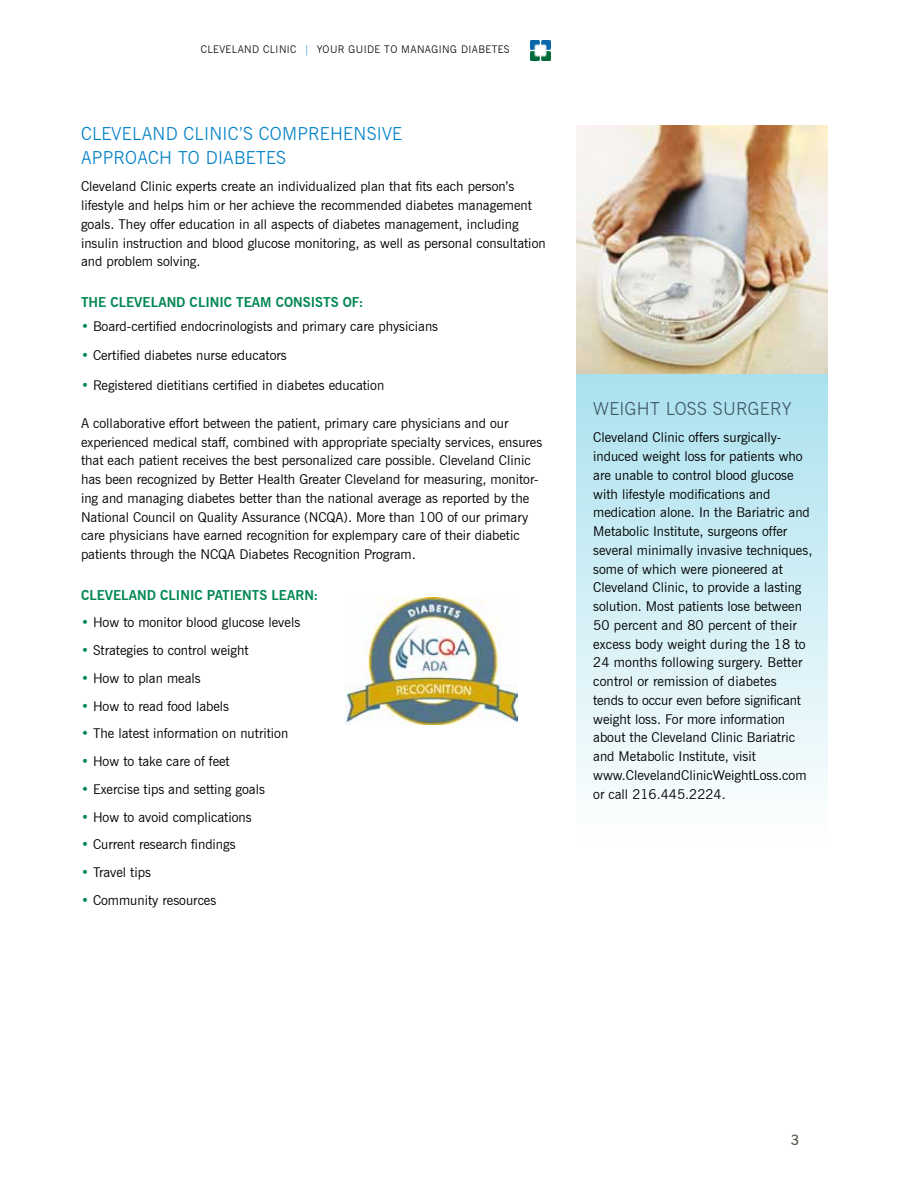
<style>
.page{position:relative;width:918px;height:1188px;background:#fff}
.page>*{position:absolute;margin:0;border:0;box-sizing:border-box;transform-origin:0 0}
.t1{font:300 18px/24px "News Gothic BT";letter-spacing:.015em;color:#0081c6}
.t2{font:300 18px "News Gothic BT";letter-spacing:.015em;color:#425a69}
.t3{font:600 14.25px "News Gothic BT";color:#54534a}
.t4{font:13.5px/18.8px "News Gothic BT";color:#000}
.t5{font:700 13.5px "News Gothic BT";color:#008752}
.t6{font:300 10.5px "News Gothic BT";letter-spacing:.04em;color:#000}
.s1{color:#0081c6}
.s2{color:#008752}
</style>
<div class="page">
<div style="left:576px;top:369px;width:252px;height:473px;background:linear-gradient(to bottom,#a9e1ee,#fefefe)"></div>
<img style="left:576px;top:126px;width:252px;height:248px">
<img style="left:346px;top:598px;width:171px;height:126px">
<img style="left:530px;top:40px;width:20px;height:20px">
<p class="t6" style="left:201px;top:43px;width:311px">CLEVELAND CLINIC <span class="s1">|</span> YOUR GUIDE TO MANAGING DIABETES</p>
<h1 class="t1" style="left:81px;top:121px;width:323px">CLEVELAND CLINIC’S COMPREHENSIVE<br>APPROACH TO DIABETES</h1>
<p class="t4" style="left:81px;top:177px;width:466px">Cleveland Clinic experts create an individualized plan that fits each person’s lifestyle and helps him or her achieve the recommended diabetes management goals. They offer education in all aspects of diabetes management, including insulin instruction and blood glucose monitoring, as well as personal consultation and problem solving.</p>
<p class="t5" style="left:81px;top:294px;width:284px">THE CLEVELAND CLINIC TEAM CONSISTS OF:</p>
<p class="t4" style="left:81px;top:317px;width:359px"><span class="s2">•</span> Board-certified endocrinologists and primary care physicians</p>
<p class="t4" style="left:81px;top:346px;width:207px"><span class="s2">•</span> Certified diabetes nurse educators</p>
<p class="t4" style="left:81px;top:375px;width:305px"><span class="s2">•</span> Registered dietitians certified in diabetes education</p>
<p class="t4" style="left:81px;top:414px;width:463px">A collaborative effort between the patient, primary care physicians and our experienced medical staff, combined with appropriate specialty services, ensures that each patient receives the best personalized care possible. Cleveland Clinic has been recognized by Better Health Greater Cleveland for measuring, monitor&shy;ing and managing diabetes better than the national average as reported by the National Council on Quality Assurance (NCQA). More than 100 of our primary care physicians have earned recognition for explempary care of their diabetic patients through the NCQA Diabetes Recognition Program.</p>
<p class="t5" style="left:81px;top:587px;width:239px">CLEVELAND CLINIC PATIENTS LEARN:</p>
<p class="t4" style="left:81px;top:613px;width:221px"><span class="s2">•</span> How to monitor blood glucose levels</p>
<p class="t4" style="left:81px;top:641px;width:169px"><span class="s2">•</span> Strategies to control weight</p>
<p class="t4" style="left:81px;top:669px;width:121px"><span class="s2">•</span> How to plan meals</p>
<p class="t4" style="left:81px;top:696px;width:150px"><span class="s2">•</span> How to read food labels</p>
<p class="t4" style="left:81px;top:724px;width:209px"><span class="s2">•</span> The latest information on nutrition</p>
<p class="t4" style="left:81px;top:752px;width:150px"><span class="s2">•</span> How to take care of feet</p>
<p class="t4" style="left:81px;top:780px;width:185px"><span class="s2">•</span> Exercise tips and setting goals</p>
<p class="t4" style="left:81px;top:807px;width:172px"><span class="s2">•</span> How to avoid complications</p>
<p class="t4" style="left:81px;top:835px;width:156px"><span class="s2">•</span> Current research findings</p>
<p class="t4" style="left:81px;top:863px;width:71px"><span class="s2">•</span> Travel tips</p>
<p class="t4" style="left:81px;top:891px;width:137px"><span class="s2">•</span> Community resources</p>
<h1 class="t2" style="left:593px;top:397px;width:200px">WEIGHT LOSS SURGERY</h1>
<p class="t4" style="left:593px;top:428px;width:221px">Cleveland Clinic offers surgically&shy;induced weight loss for patients who are unable to control blood glucose with lifestyle modifications and medication alone. In the Bariatric and Metabolic Institute, surgeons offer several minimally invasive techniques, some of which were pioneered at Cleveland Clinic, to provide a lasting solution. Most patients lose between 50 percent and 80 percent of their excess body weight during the 18 to 24 months following surgery. Better control or remission of diabetes<br>tends to occur even before significant weight loss. For more information about the Cleveland Clinic Bariatric and Metabolic Institute, visit www.ClevelandClinicWeightLoss.com or call 216.445.2224.</p>
<p class="t3" style="left:791px;top:1131px;width:10px">3</p>
</div>
